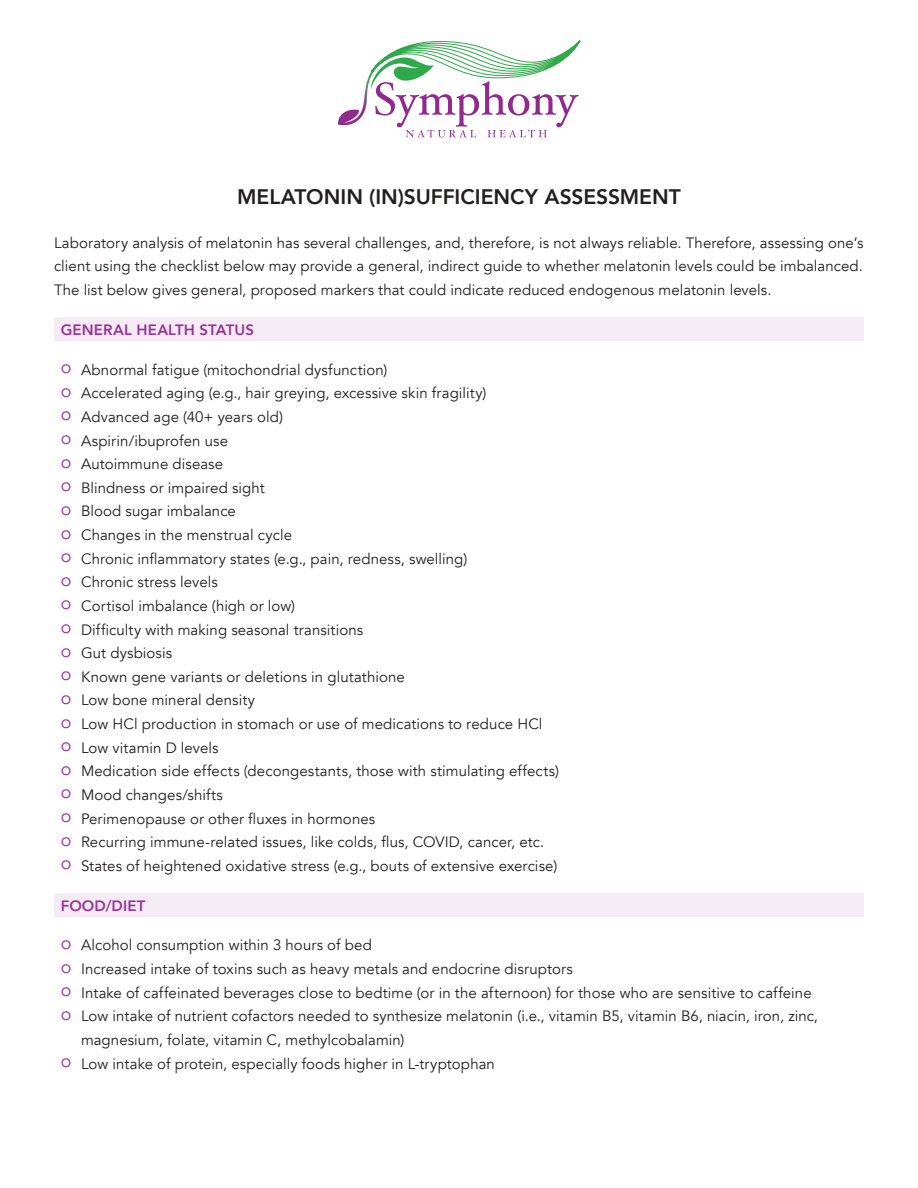
<style>
.page{position:relative;width:918px;height:1188px;background:#fff}
.page>*{position:absolute;margin:0;border:0;box-sizing:border-box;transform-origin:0 0}
.t1{font:800 21px "Avenir";color:#231f20}
.t2{font:15px/23.7px "Avenir";letter-spacing:.005em;color:#231f20;text-align:justify}
.t3{font:800 15px "Avenir";letter-spacing:.01em;color:#939}
.s1{font-size:18px;color:#939}
</style>
<div class="page">
<div style="left:54px;top:893px;width:810px;height:24px;background:#f5ebf5"></div>
<div style="left:54px;top:318px;width:810px;height:23px;background:#f5ebf5"></div>
<svg style="left:338px;top:40px;width:242px;height:97px"></svg>
<p class="t1" style="left:237px;top:180px;width:445px">MELATONIN (IN)SUFFICIENCY ASSESSMENT</p>
<p class="t2" style="left:54px;top:231px;width:811px">Laboratory analysis of melatonin has several challenges, and, therefore, is not always reliable. Therefore, assessing one’s client using the checklist below may provide a general, indirect guide to whether melatonin levels could be imbalanced.<br>The list below gives general, proposed markers that could indicate reduced endogenous melatonin levels.</p>
<p class="t3" style="left:61px;top:318px;width:195px">GENERAL HEALTH STATUS</p>
<p class="t2" style="left:61px;top:358px;width:328px"><span class="s1">o</span> Abnormal fatigue (mitochondrial dysfunction)</p>
<p class="t2" style="left:61px;top:382px;width:427px"><span class="s1">o</span> Accelerated aging (e.g., hair greying, excessive skin fragility)</p>
<p class="t2" style="left:61px;top:405px;width:224px"><span class="s1">o</span> Advanced age (40+ years old)</p>
<p class="t2" style="left:61px;top:429px;width:169px"><span class="s1">o</span> Aspirin/ibuprofen use</p>
<p class="t2" style="left:61px;top:452px;width:164px"><span class="s1">o</span> Autoimmune disease</p>
<p class="t2" style="left:61px;top:476px;width:206px"><span class="s1">o</span> Blindness or impaired sight</p>
<p class="t2" style="left:61px;top:500px;width:177px"><span class="s1">o</span> Blood sugar imbalance</p>
<p class="t2" style="left:61px;top:523px;width:233px"><span class="s1">o</span> Changes in the menstrual cycle</p>
<p class="t2" style="left:61px;top:547px;width:408px"><span class="s1">o</span> Chronic inflammatory states (e.g., pain, redness, swelling)</p>
<p class="t2" style="left:61px;top:571px;width:159px"><span class="s1">o</span> Chronic stress levels</p>
<p class="t2" style="left:61px;top:594px;width:236px"><span class="s1">o</span> Cortisol imbalance (high or low)</p>
<p class="t2" style="left:61px;top:618px;width:304px"><span class="s1">o</span> Difficulty with making seasonal transitions</p>
<p class="t2" style="left:61px;top:641px;width:113px"><span class="s1">o</span> Gut dysbiosis</p>
<p class="t2" style="left:61px;top:665px;width:346px"><span class="s1">o</span> Known gene variants or deletions in glutathione</p>
<p class="t2" style="left:61px;top:689px;width:196px"><span class="s1">o</span> Low bone mineral density</p>
<p class="t2" style="left:61px;top:712px;width:483px"><span class="s1">o</span> Low HCl production in stomach or use of medications to reduce HCl</p>
<p class="t2" style="left:61px;top:736px;width:159px"><span class="s1">o</span> Low vitamin D levels</p>
<p class="t2" style="left:61px;top:760px;width:500px"><span class="s1">o</span> Medication side effects (decongestants, those with stimulating effects)</p>
<p class="t2" style="left:61px;top:783px;width:164px"><span class="s1">o</span> Mood changes/shifts</p>
<p class="t2" style="left:61px;top:807px;width:316px"><span class="s1">o</span> Perimenopause or other fluxes in hormones</p>
<p class="t2" style="left:61px;top:830px;width:485px"><span class="s1">o</span> Recurring immune-related issues, like colds, flus, COVID, cancer, etc.</p>
<p class="t2" style="left:61px;top:854px;width:498px"><span class="s1">o</span> States of heightened oxidative stress (e.g., bouts of extensive exercise)</p>
<p class="t3" style="left:61px;top:894px;width:86px">FOOD/DIET</p>
<p class="t2" style="left:61px;top:934px;width:313px"><span class="s1">o</span> Alcohol consumption within 3 hours of bed</p>
<p class="t2" style="left:61px;top:957px;width:514px"><span class="s1">o</span> Increased intake of toxins such as heavy metals and endocrine disruptors</p>
<p class="t2" style="left:61px;top:981px;width:752px"><span class="s1">o</span> Intake of caffeinated beverages close to bedtime (or in the afternoon) for those who are sensitive to caffeine</p>
<p class="t2" style="left:81px;top:1005px;width:739px;text-indent:-20px"><span class="s1">o</span> Low intake of nutrient cofactors needed to synthesize melatonin (i.e., vitamin B5, vitamin B6, niacin, iron, zinc, magnesium, folate, vitamin C, methylcobalamin)</p>
<p class="t2" style="left:61px;top:1052px;width:436px"><span class="s1">o</span> Low intake of protein, especially foods higher in L-tryptophan</p>
</div>
